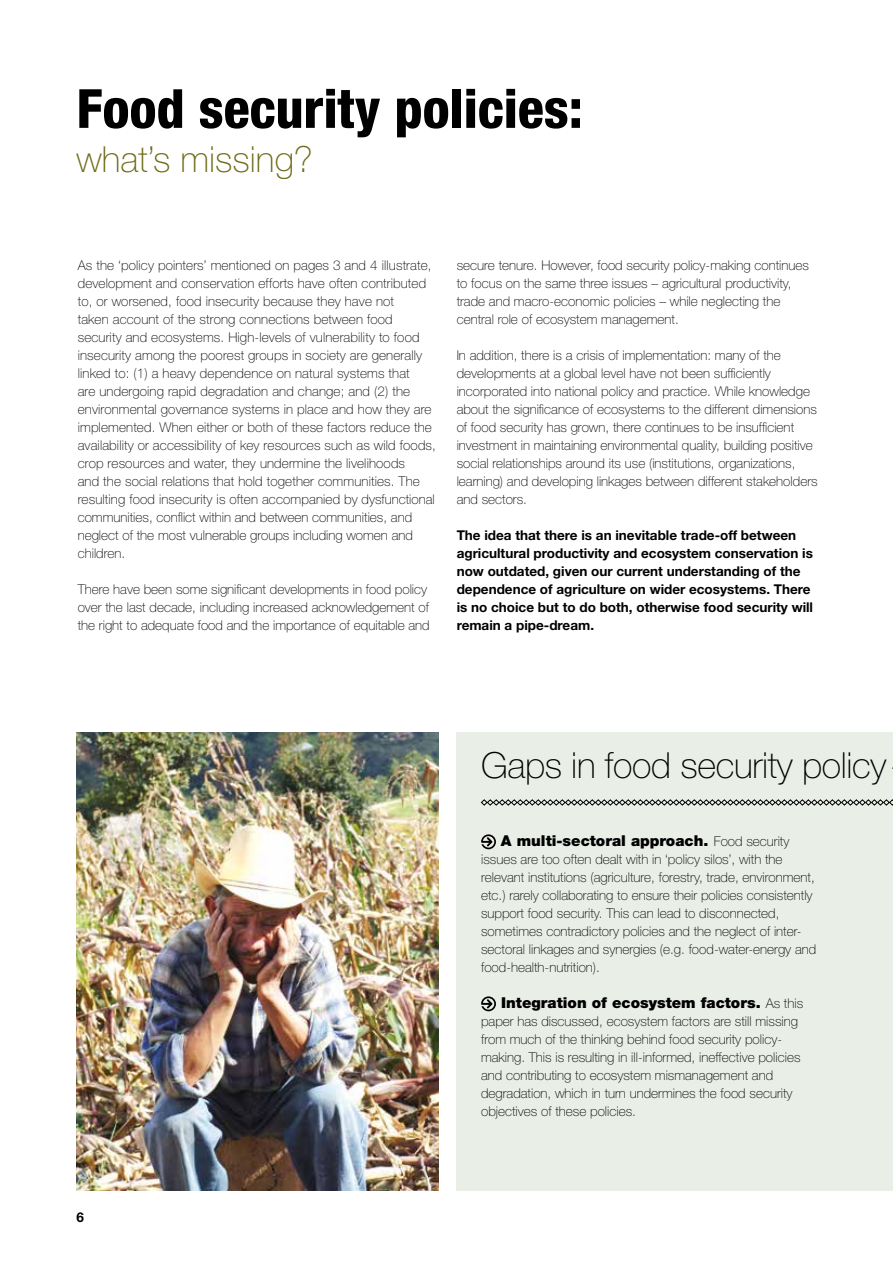
<style>
.page{position:relative;width:893px;height:1263px;background:#fff}
.page>*{position:absolute;margin:0;border:0;box-sizing:border-box;transform-origin:0 0}
.t1{font:800 condensed 54px "Helvetica Neue LT Std";color:#000}
.t2{font:100 36px "Helvetica Neue LT Std";letter-spacing:-.01em;color:#000}
.t3{font:100 36px "Helvetica Neue LT Std";color:#6e6a17}
.t4{font:900 15px "Helvetica Neue LT Std";color:#000}
.t5{font:100 13.5px/18px "Helvetica Neue LT Std";color:#000}
.t6{font:700 13.5px/18px "Helvetica Neue LT Std";color:#000}
.s1{font-weight:100;font-size:13.5px}
</style>
<div class="page">
<div style="left:457px;top:732px;width:436px;height:459px;background:#e9eee6"></div>
<svg style="left:481px;top:834px;width:15px;height:15px"></svg>
<svg style="left:481px;top:996px;width:15px;height:15px"></svg>
<svg style="left:481px;top:799px;width:412px;height:7px"></svg>
<img style="left:77px;top:732px;width:362px;height:459px">
<h1 class="t1" style="left:77px;top:75px;width:508px">Food security policies:</h1>
<h2 class="t3" style="left:77px;top:139px;width:238px">what’s missing?</h2>
<p class="t5" style="left:78px;top:256px;width:360px">As the ‘policy pointers’ mentioned on pages 3 and 4 illustrate, development and conservation efforts have often contributed to, or worsened, food insecurity because they have not<br>taken account of the strong connections between food security and ecosystems. High-levels of vulnerability to food insecurity among the poorest groups in society are generally linked to: (1) a heavy dependence on natural systems that<br>are undergoing rapid degradation and change; and (2) the environmental governance systems in place and how they are implemented. When either or both of these factors reduce the availability or accessibility of key resources such as wild foods, crop resources and water, they undermine the livelihoods<br>and the social relations that hold together communities. The resulting food insecurity is often accompanied by dysfunctional communities, conflict within and between communities, and neglect of the most vulnerable groups including women and children.</p>
<p class="t5" style="left:78px;top:580px;width:353px">There have been some significant developments in food policy over the last decade, including increased acknowledgement of the right to adequate food and the importance of equitable and</p>
<p class="t5" style="left:457px;top:256px;width:354px">secure tenure. However, food security policy-making continues to focus on the same three issues – agricultural productivity, trade and macro-economic policies – while neglecting the central role of ecosystem management.</p>
<p class="t5" style="left:457px;top:346px;width:362px">In addition, there is a crisis of implementation: many of the developments at a global level have not been sufficiently incorporated into national policy and practice. While knowledge about the significance of ecosystems to the different dimensions of food security has grown, there continues to be insufficient investment in maintaining environmental quality, building positive social relationships around its use (institutions, organizations, learning) and developing linkages between different stakeholders and sectors.</p>
<p class="t6" style="left:457px;top:526px;width:358px">The idea that there is an inevitable trade-off between agricultural productivity and ecosystem conservation is now outdated, given our current understanding of the dependence of agriculture on wider ecosystems. There is no choice but to do both, otherwise food security will remain a pipe-dream.</p>
<p class="t6" style="left:77px;top:1207px;width:9px">6</p>
<h2 class="t2" style="left:481px;top:745px;width:407px">Gaps in food security policy</h2>
<p class="t4" style="left:501px;top:832px;width:290px">A multi-sectoral approach. <span class="s1">Food security</span></p>
<p class="t5" style="left:481px;top:850px;width:337px">issues are too often dealt with in ‘policy silos’, with the relevant institutions (agriculture, forestry, trade, environment, etc.) rarely collaborating to ensure their policies consistently support food security. This can lead to disconnected, sometimes contradictory policies and the neglect of inter&shy;sectoral linkages and synergies (e.g. food-water-energy and food-health-nutrition).</p>
<p class="t4" style="left:501px;top:994px;width:304px">Integration of ecosystem factors. <span class="s1">As this</span></p>
<p class="t5" style="left:481px;top:1012px;width:321px">paper has discussed, ecosystem factors are still missing from much of the thinking behind food security policy&shy;making. This is resulting in ill-informed, ineffective policies and contributing to ecosystem mismanagement and degradation, which in turn undermines the food security objectives of these policies.</p>
</div>
